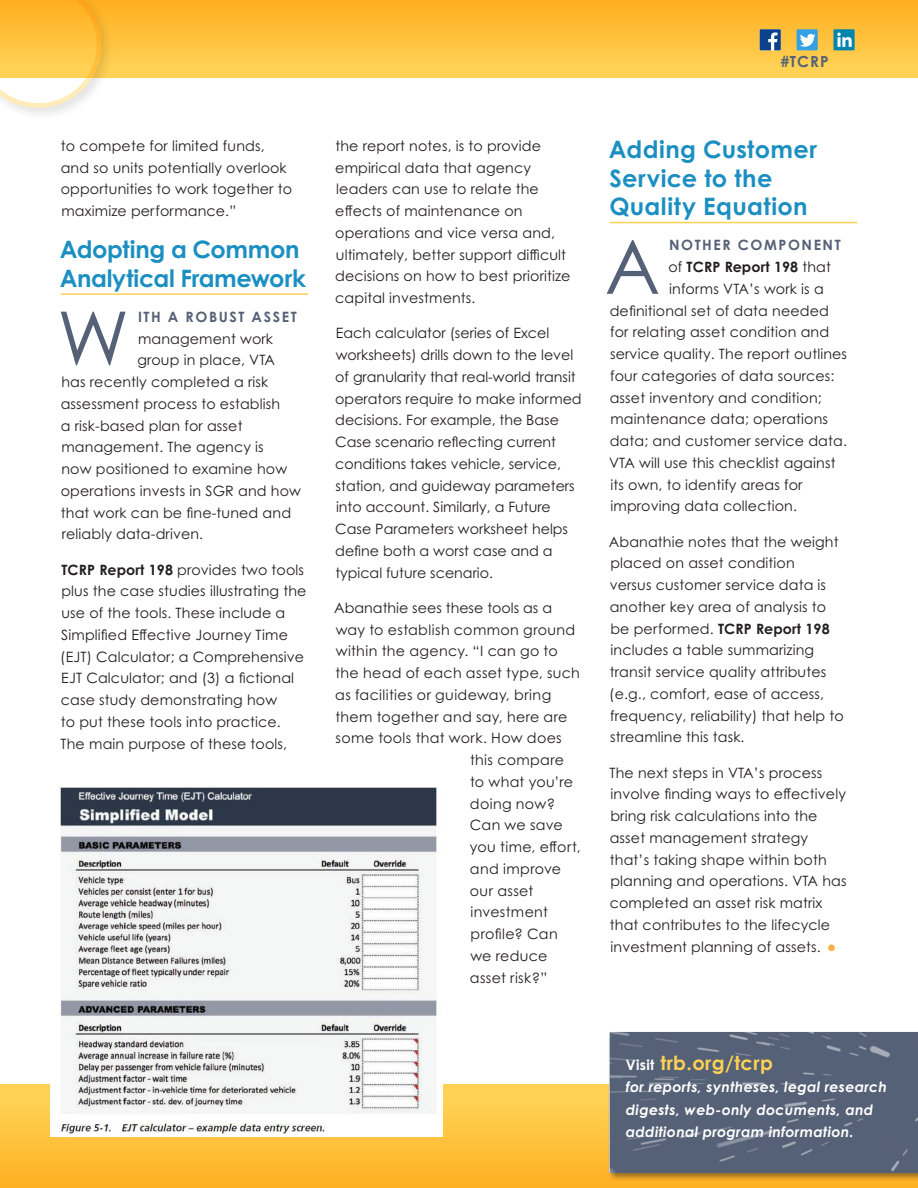
<style>
.page{position:relative;width:918px;height:1188px;background:#fff}
.page>*{position:absolute;margin:0;border:0;box-sizing:border-box;transform-origin:0 0}
.Initial_Paragraph_wi{font:74.85px "Century Gothic Pro";color:#556176}
.Head_Wiht_Line{font:700 24px/28.5px "Century Gothic Pro";letter-spacing:.005em;color:#1b8fc1}
.Head_Wiht_Line-2{font:700 24px/28.5px "Century Gothic Pro";letter-spacing:-.015em;color:#1b8fc1}
.t1{font:700 21px "Century Gothic Pro";letter-spacing:.06em;color:#fff}
.t2{font:700 19.5px "Century Gothic Pro";letter-spacing:.02em;color:#ffd255}
.t3{font:700 15.3px "Century Gothic Pro";color:#556176}
.Text_Body{font:14.25px/21.8px "Century Gothic Pro";letter-spacing:.01em;color:#231f20}
.Initial_Paragraph_wi-2{font:14.25px "Century Gothic Pro";letter-spacing:.01em;color:#231f20}
.t4{font:italic 700 14.25px/22.5px "Century Gothic Pro";letter-spacing:.02em;color:#fff}
.Text_Body-2{font:14.25px "Century Gothic Pro";letter-spacing:.03em;color:#231f20}
.Initial_Paragraph_wi-3{font:700 14.25px "Century Gothic Pro";letter-spacing:.11em;color:#556176}
.Initial_Paragraph_wi-4{font:700 14.25px "Century Gothic Pro";letter-spacing:.01em;color:#231f20}
.s1{font-weight:700}
.s2{font-weight:400}
.s3{font-size:22.5px;color:#fbb04b}
.s4{font-size:14.25px;color:#fff}
</style>
<div class="page">
<div style="left:0;top:1086px;width:918px;height:102px;background:linear-gradient(to bottom,#ffd65d,#ffb123)"></div>
<div style="left:0;top:0;width:918px;height:78px;background:linear-gradient(to bottom,#ffae20,#ffd55a)"></div>
<hr style="left:61px;top:293px;width:247px;height:2px;background:#ffd255">
<hr style="left:610px;top:222px;width:247px;height:1px;background:#ffd255">
<div style="left:0;top:0;width:115px;height:121px;background:#231f20;opacity:.3"></div>
<svg style="left:0;top:0;width:102px;height:108px"></svg>
<div style="left:607px;top:1030px;width:311px;height:152px;background:#231f20;opacity:.5"></div>
<div style="left:610px;top:1033px;width:308px;height:140px;background:#556177"></div>
<svg style="left:760px;top:29px;width:21px;height:22px"></svg>
<svg style="left:797px;top:29px;width:21px;height:21px"></svg>
<svg style="left:833px;top:29px;width:22px;height:21px"></svg>
<img style="left:51px;top:787px;width:392px;height:350px">
<p class="t3" style="left:780px;top:52px;width:50px">#TCRP</p>
<p class="Text_Body" style="left:61px;top:135px;width:233px">to compete for limited funds, and so units potentially overlook opportunities to work together to maximize performance.”</p>
<p class="Head_Wiht_Line-2" style="left:60px;top:235px;width:248px">Adopting a Common<br>Analytical Framework</p>
<p class="Initial_Paragraph_wi" style="left:57px;top:293px;width:73px">W</p>
<p class="Initial_Paragraph_wi-3" style="left:138px;top:308px;width:160px">ITH A ROBUST ASSET</p>
<p class="Initial_Paragraph_wi-2" style="left:138px;top:330px;width:137px">management work</p>
<p class="Initial_Paragraph_wi-2" style="left:137px;top:352px;width:139px">group in place, VTA</p>
<p class="Initial_Paragraph_wi-2" style="left:61px;top:373px;width:208px">has recently completed a risk</p>
<p class="Initial_Paragraph_wi-2" style="left:61px;top:395px;width:221px">assessment process to establish</p>
<p class="Initial_Paragraph_wi-2" style="left:61px;top:417px;width:183px">a risk-based plan for asset</p>
<p class="Initial_Paragraph_wi-2" style="left:61px;top:439px;width:204px">management. The agency is</p>
<p class="Initial_Paragraph_wi-2" style="left:61px;top:460px;width:227px">now positioned to examine how</p>
<p class="Initial_Paragraph_wi-2" style="left:61px;top:482px;width:242px">operations invests in SGR and how</p>
<p class="Initial_Paragraph_wi-2" style="left:61px;top:504px;width:232px">that work can be fine-tuned and</p>
<p class="Initial_Paragraph_wi-2" style="left:62px;top:526px;width:143px">reliably data-driven.</p>
<p class="Text_Body" style="left:60px;top:558px;width:248px"><span class="s1">TCRP Report 198</span> provides two tools plus the case studies illustrating the use of the tools. These include a Simplified Effective Journey Time (EJT) Calculator; a Comprehensive EJT Calculator; and (3) a fictional case study demonstrating how<br>to put these tools into practice.<br>The main purpose of these tools,</p>
<p class="Text_Body" style="left:335px;top:135px;width:237px">the report notes, is to provide empirical data that agency leaders can use to relate the effects of maintenance on operations and vice versa and, ultimately, better support difficult decisions on how to best prioritize capital investments.</p>
<p class="Text_Body" style="left:335px;top:322px;width:248px">Each calculator (series of Excel worksheets) drills down to the level of granularity that real-world transit operators require to make informed decisions. For example, the Base Case scenario reflecting current conditions takes vehicle, service, station, and guideway parameters into account. Similarly, a Future Case Parameters worksheet helps define both a worst case and a typical future scenario.</p>
<p class="Text_Body" style="left:334px;top:597px;width:219px">Abanathie sees these tools as a</p>
<p class="Text_Body" style="left:336px;top:618px;width:241px">way to establish common ground</p>
<p class="Text_Body" style="left:336px;top:640px;width:224px">within the agency. “I can go to</p>
<p class="Text_Body" style="left:335px;top:662px;width:246px">the head of each asset type, such</p>
<p class="Text_Body" style="left:335px;top:684px;width:218px">as facilities or guideway, bring</p>
<p class="Text_Body" style="left:335px;top:705px;width:234px">them together and say, here are</p>
<p class="Text_Body" style="left:336px;top:727px;width:228px">some tools that work. How does</p>
<p class="Text_Body" style="left:470px;top:749px;width:96px">this compare</p>
<p class="Text_Body" style="left:470px;top:771px;width:104px">to what you’re</p>
<p class="Text_Body" style="left:470px;top:792px;width:87px">doing now?</p>
<p class="Text_Body" style="left:470px;top:814px;width:94px">Can we save</p>
<p class="Text_Body-2" style="left:470px;top:838px;width:112px">you time, effort,</p>
<p class="Text_Body" style="left:470px;top:858px;width:93px">and improve</p>
<p class="Text_Body-2" style="left:470px;top:882px;width:65px">our asset</p>
<p class="Text_Body" style="left:471px;top:901px;width:79px">investment</p>
<p class="Text_Body" style="left:471px;top:923px;width:89px">profile? Can</p>
<p class="Text_Body" style="left:470px;top:945px;width:79px">we reduce</p>
<p class="Text_Body-2" style="left:470px;top:969px;width:79px">asset risk?”</p>
<p class="Head_Wiht_Line" style="left:609px;top:135px;width:210px">Adding Customer<br>Service to the<br>Quality Equation</p>
<p class="Initial_Paragraph_wi" style="left:605px;top:221px;width:57px">A</p>
<p class="Initial_Paragraph_wi-3" style="left:669px;top:236px;width:173px">NOTHER COMPONENT</p>
<p class="Initial_Paragraph_wi-4" style="left:668px;top:258px;width:164px"><span class="s2">of</span> TCRP Report 198 <span class="s2">that</span></p>
<p class="Initial_Paragraph_wi-2" style="left:669px;top:280px;width:156px">informs VTA’s work is a</p>
<p class="Initial_Paragraph_wi-2" style="left:610px;top:302px;width:221px">definitional set of data needed</p>
<p class="Initial_Paragraph_wi-2" style="left:610px;top:323px;width:220px">for relating asset condition and</p>
<p class="Initial_Paragraph_wi-2" style="left:610px;top:345px;width:239px">service quality. The report outlines</p>
<p class="Initial_Paragraph_wi-2" style="left:610px;top:367px;width:226px">four categories of data sources:</p>
<p class="Initial_Paragraph_wi-2" style="left:610px;top:389px;width:214px">asset inventory and condition;</p>
<p class="Initial_Paragraph_wi-2" style="left:610px;top:410px;width:219px">maintenance data; operations</p>
<p class="Initial_Paragraph_wi-2" style="left:610px;top:432px;width:239px">data; and customer service data.</p>
<p class="Initial_Paragraph_wi-2" style="left:609px;top:454px;width:228px">VTA will use this checklist against</p>
<p class="Initial_Paragraph_wi-2" style="left:611px;top:476px;width:194px">its own, to identify areas for</p>
<p class="Initial_Paragraph_wi-2" style="left:611px;top:497px;width:188px">improving data collection.</p>
<p class="Text_Body" style="left:609px;top:530px;width:236px">Abanathie notes that the weight placed on asset condition<br>versus customer service data is another key area of analysis to be performed. <span class="s1">TCRP Report 198 </span>includes a table summarizing transit service quality attributes (e.g., comfort, ease of access, frequency, reliability) that help to streamline this task.</p>
<p class="Text_Body" style="left:610px;top:761px;width:238px">The next steps in VTA’s process involve finding ways to effectively bring risk calculations into the asset management strategy that’s taking shape within both planning and operations. VTA has completed an asset risk matrix that contributes to the lifecycle investment planning of assets. <span class="s3">•</span></p>
<p class="t2" style="left:626px;top:1050px;width:149px"><span class="s4">Visit</span> trb.org/tcrp</p>
<p class="t4" style="left:626px;top:1075px;width:263px">for reports, syntheses, legal research digests, web-only documents, and additional program information.</p>
<p class="t1" style="left:733px;top:1127px;width:129px">Visit trb.org</p>
</div>
